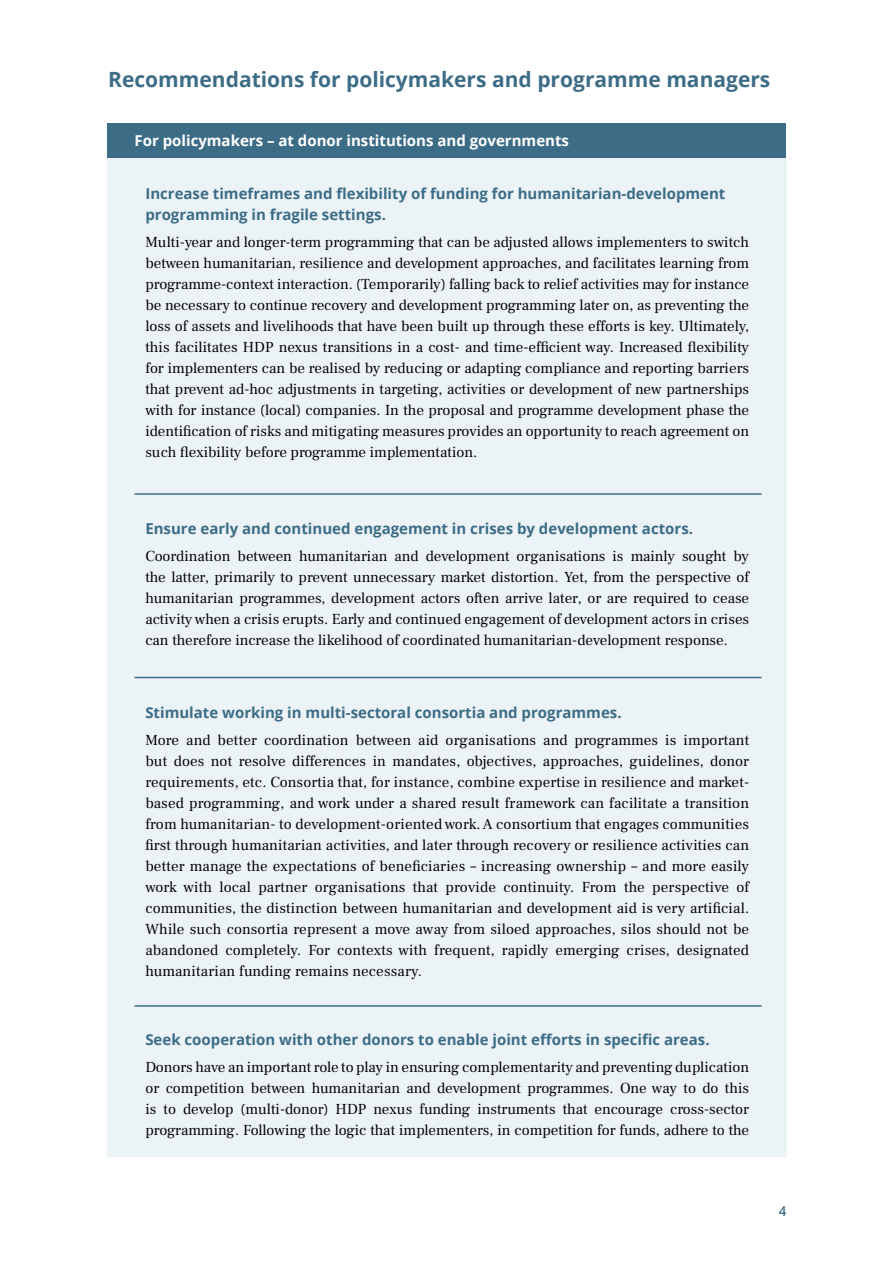
<style>
.page{position:relative;width:893px;height:1263px;background:#fff}
.page>*{position:absolute;margin:0;border:0;box-sizing:border-box;transform-origin:0 0}
.t1{font:700 21px "Open Sans";color:#3d6c86}
.t2{font:15px/21px "Frank Ruhl Libre";color:#000;text-align:justify}
.t3{font:700 15px/21px "Open Sans";color:#3d6c86}
.t4{font:700 15px "Open Sans";color:#fff}
.t5{font:600 13.5px "Open Sans";color:#3f6c86}
</style>
<div class="page">
<div style="left:107px;top:123px;width:679px;height:35px;background:#3d6c86"></div>
<div style="left:107px;top:158px;width:680px;height:999px;background:#ecf3f7"></div>
<hr style="left:135px;top:493px;width:627px;height:2px;background:#3d6c86">
<hr style="left:135px;top:677px;width:627px;height:1px;background:#3d6c86">
<hr style="left:135px;top:1005px;width:627px;height:2px;background:#3d6c86">
<h1 class="t1" style="left:108px;top:64px;width:664px">Recommendations for policymakers and programme managers</h1>
<p class="t4" style="left:135px;top:130px;width:436px">For policymakers – at donor institutions and governments</p>
<p class="t3" style="left:145px;top:183px;width:582px">Increase timeframes and flexibility of funding for humanitarian-development programming in fragile settings.</p>
<p class="t2" style="left:145px;top:232px;width:605px">Multi-year and longer-term programming that can be adjusted allows implementers to switch between humanitarian, resilience and development approaches, and facilitates learning from programme-context interaction. (Temporarily) falling back to relief activities may for instance be necessary to continue recovery and development programming later on, as preventing the loss of assets and livelihoods that have been built up through these efforts is key. Ultimately, this facilitates HDP nexus transitions in a cost- and time-efficient way. Increased flexibility for implementers can be realised by reducing or adapting compliance and reporting barriers that prevent ad-hoc adjustments in targeting, activities or development of new partnerships with for instance (local) companies. In the proposal and programme development phase the identification of risks and mitigating measures provides an opportunity to reach agreement on such flexibility before programme implementation.</p>
<p class="t3" style="left:145px;top:518px;width:549px">Ensure early and continued engagement in crises by development actors.</p>
<p class="t2" style="left:145px;top:546px;width:605px">Coordination between humanitarian and development organisations is mainly sought by the latter, primarily to prevent unnecessary market distortion. Yet, from the perspective of humanitarian programmes, development actors often arrive later, or are required to cease activity when a crisis erupts. Early and continued engagement of development actors in crises can therefore increase the likelihood of coordinated humanitarian-development response.</p>
<p class="t3" style="left:145px;top:702px;width:478px">Stimulate working in multi-sectoral consortia and programmes.</p>
<p class="t2" style="left:145px;top:729px;width:605px">More and better coordination between aid organisations and programmes is important but does not resolve differences in mandates, objectives, approaches, guidelines, donor requirements, etc. Consortia that, for instance, combine expertise in resilience and market&shy;based programming, and work under a shared result framework can facilitate a transition from humanitarian- to development-oriented work. A consortium that engages communities first through humanitarian activities, and later through recovery or resilience activities can better manage the expectations of beneficiaries – increasing ownership – and more easily work with local partner organisations that provide continuity. From the perspective of communities, the distinction between humanitarian and development aid is very artificial.<br>While such consortia represent a move away from siloed approaches, silos should not be abandoned completely. For contexts with frequent, rapidly emerging crises, designated humanitarian funding remains necessary.</p>
<p class="t3" style="left:145px;top:1028px;width:566px">Seek cooperation with other donors to enable joint efforts in specific areas.</p>
<p class="t2" style="left:145px;top:1056px;width:605px">Donors have an important role to play in ensuring complementarity and preventing duplication or competition between humanitarian and development programmes. One way to do this is to develop (multi-donor) HDP nexus funding instruments that encourage cross-sector programming. Following the logic that implementers, in competition for funds, adhere to the</p>
<p class="t5" style="left:779px;top:1202px;width:9px">4</p>
</div>
